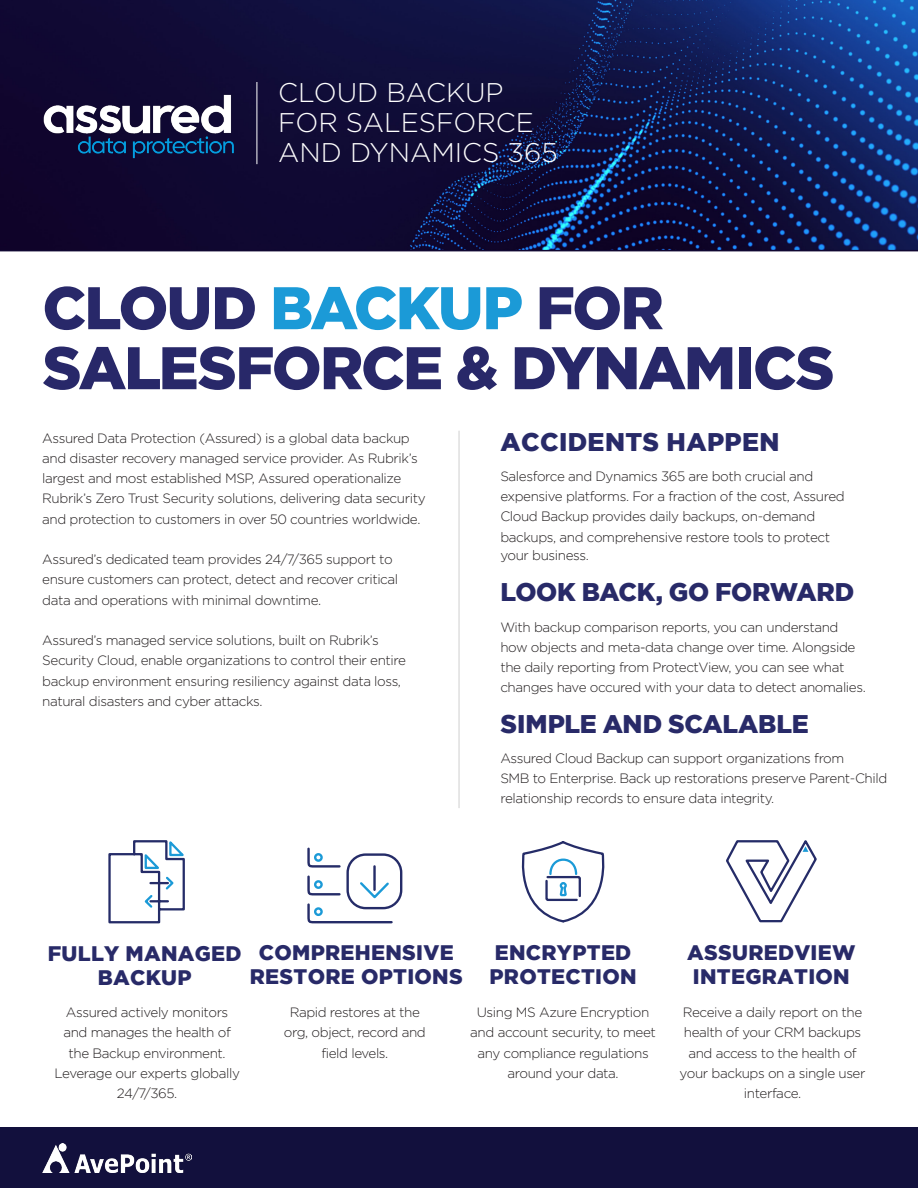
<style>
.page{position:relative;width:918px;height:1188px;background:#fff}
.page>*{position:absolute;margin:0;border:0;box-sizing:border-box;transform-origin:0 0}
.t1{font:900 60px/60px "Gotham";letter-spacing:-.03em;color:#282869}
.t2{font:300 27px/30px "Gotham";color:#fff}
.Body_Text{font:900 25.5px "Gotham";letter-spacing:-.005em;color:#282a68}
.Body_Text-2{font:900 25.5px "Gotham";letter-spacing:.015em;color:#282a68}
.Headline{font:900 21px/24px "Gotham";letter-spacing:.015em;color:#282a68}
.Body_Text-3{font:300 13.5px/20.2px "Gotham";letter-spacing:-.03em;color:#231f20}
.Body_Text-4{font:300 13.5px/20.2px "Gotham";letter-spacing:-.03em;color:#231f20}
.Headline-2{font:300 13.5px/20.2px "Gotham";letter-spacing:-.03em;color:#231f20;text-align:center}
.Headline-3{font:300 13.5px/20.2px "Gotham";letter-spacing:-.03em;color:#231f20;text-align:center}
.s1{color:#1b9ad7}
</style>
<div class="page">
<svg style="left:0;top:0;width:918px;height:251px;background:#101446"></svg>
<img style="left:42px;top:93px;width:194px;height:66px">
<hr style="left:257px;top:82px;width:1px;height:82px;background:#fff">
<div style="left:0;top:1128px;width:918px;height:60px;background:#12103d"></div>
<hr style="left:459px;top:431px;width:1px;height:377px;background:#000">
<svg style="left:521px;top:841px;width:84px;height:82px"></svg>
<svg style="left:307px;top:847px;width:96px;height:77px"></svg>
<svg style="left:108px;top:840px;width:77px;height:84px"></svg>
<svg style="left:726px;top:840px;width:91px;height:83px"></svg>
<img style="left:42px;top:1144px;width:150px;height:28px">
<p class="t2" style="left:278px;top:77px;width:281px">CLOUD BACKUP<br>FOR SALESFORCE<br>AND DYNAMICS 365</p>
<p class="t1" style="left:43px;top:277px;width:794px">CLOUD <span class="s1">BACKUP</span> FOR<br>SALESFORCE &amp; DYNAMICS</p>
<p class="Body_Text-3" style="left:42px;top:427px;width:385px">Assured Data Protection (Assured) is a global data backup and disaster recovery managed service provider. As Rubrik’s largest and most established MSP, Assured operationalize Rubrik’s Zero Trust Security solutions, delivering data security and protection to customers in over 50 countries worldwide.</p>
<p class="Body_Text-3" style="left:42px;top:549px;width:358px">Assured’s dedicated team provides 24/7/365 support to ensure customers can protect, detect and recover critical data and operations with minimal downtime.</p>
<p class="Body_Text-3" style="left:42px;top:630px;width:365px">Assured’s managed service solutions, built on Rubrik’s Security Cloud, enable organizations to control their entire backup environment ensuring resiliency against data loss, natural disasters and cyber attacks.</p>
<p class="Body_Text-2" style="left:501px;top:428px;width:280px">ACCIDENTS HAPPEN</p>
<p class="Body_Text-4" style="left:500px;top:466px;width:315px">Salesforce and Dynamics 365 are both crucial and</p>
<p class="Body_Text-4" style="left:500px;top:486px;width:346px">expensive platforms. For a fraction of the cost, Assured</p>
<p class="Body_Text-4" style="left:500px;top:506px;width:317px">Cloud Backup provides daily backups, on-demand</p>
<p class="Body_Text-4" style="left:500px;top:527px;width:331px">backups, and comprehensive restore tools to protect</p>
<p class="Body_Text-4" style="left:500px;top:545px;width:90px">your business.</p>
<p class="Body_Text" style="left:501px;top:578px;width:355px">LOOK BACK, GO FORWARD</p>
<p class="Body_Text-3" style="left:500px;top:617px;width:340px">With backup comparison reports, you can understand</p>
<p class="Body_Text-3" style="left:500px;top:637px;width:357px">how objects and meta-data change over time. Alongside</p>
<p class="Body_Text-3" style="left:500px;top:657px;width:367px">the daily reporting from ProtectView, you can see what changes have occured with your data to detect anomalies.</p>
<p class="Body_Text" style="left:501px;top:709px;width:310px">SIMPLE AND SCALABLE</p>
<p class="Body_Text-4" style="left:500px;top:748px;width:346px">Assured Cloud Backup can support organizations from</p>
<p class="Body_Text-4" style="left:500px;top:768px;width:388px">SMB to Enterprise. Back up restorations preserve Parent-Child relationship records to ensure data integrity.</p>
<p class="Headline" style="left:250px;top:940px;width:214px;text-align:center">COMPREHENSIVE<br>RESTORE OPTIONS</p>
<p class="Headline" style="left:490px;top:940px;width:149px">ENCRYPTED<br>PROTECTION</p>
<p class="Headline" style="left:48px;top:941px;width:195px;text-align:center">FULLY MANAGED<br>BACKUP</p>
<p class="Headline" style="left:687px;top:940px;width:170px">ASSUREDVIEW<br>INTEGRATION</p>
<p class="Headline-2" style="left:470px;top:1002px;width:187px">Using MS Azure Encryption and account security, to meet any compliance regulations around your data.</p>
<p class="Headline-3" style="left:54px;top:1002px;width:187px">Assured actively monitors and manages the health of the Backup environment.<br>Leverage our experts globally<br>24/7/365.</p>
<p class="Headline-2" style="left:680px;top:1002px;width:187px">Receive a daily report on the health of your CRM backups and access to the health of your backups on a single user interface.</p>
<p class="Headline-2" style="left:284px;top:1002px;width:143px">Rapid restores at the org, object, record and field levels.</p>
</div>
